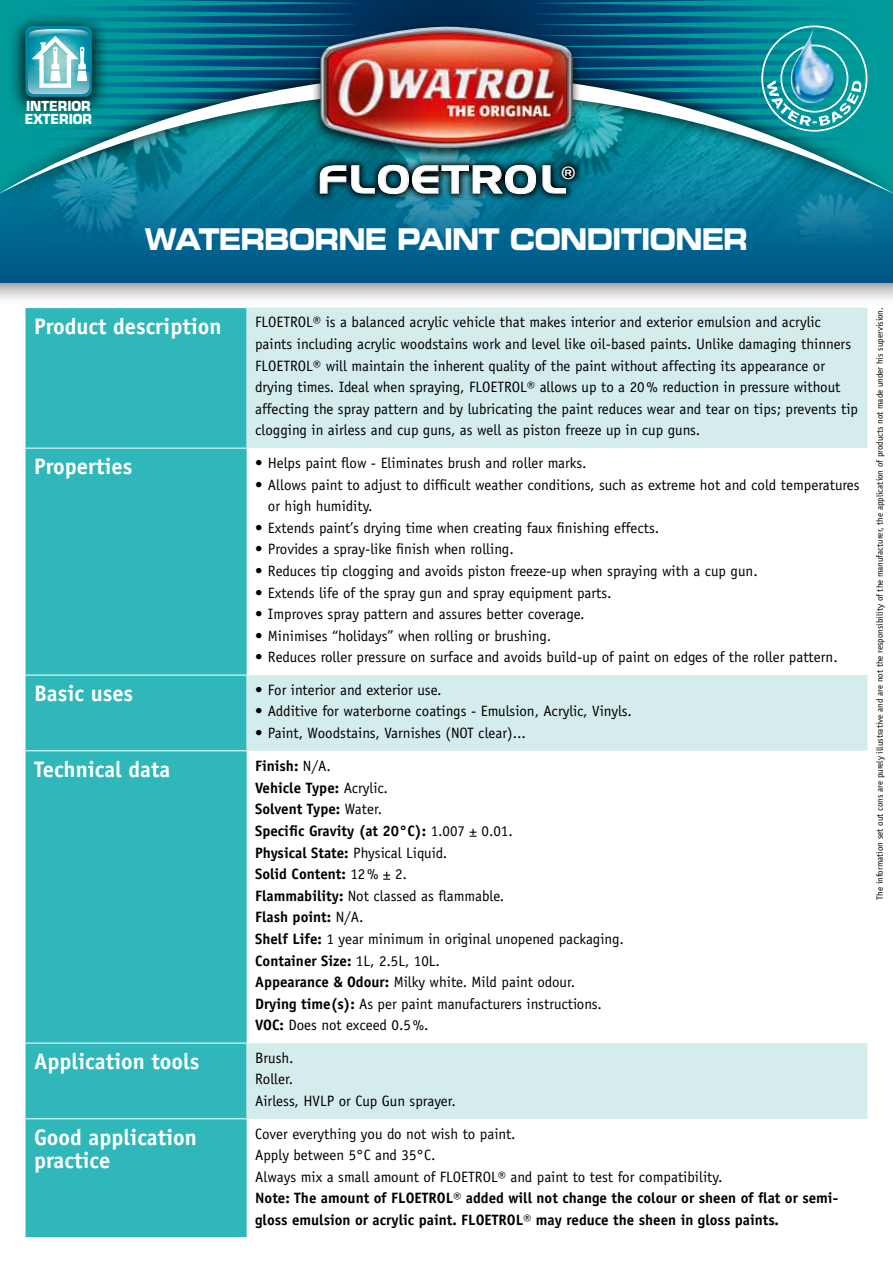
<style>
.page{position:relative;width:893px;height:1263px;background:#fff}
.page>*{position:absolute;margin:0;border:0;box-sizing:border-box;transform-origin:0 0}
.t1{font:39px "Denmark";letter-spacing:.07em;color:#fff}
.t2{font:30px "Eurostile Bold Extended Two";letter-spacing:-.04em;color:#fff;scale:.8 1}
.t3{font:700 22.5px/22.5px "Officina Sans";color:#fff}
.t4{font:17.55px "Denmark";color:#fff}
.t5{font:15px/21.6px "Officina Sans";color:#000}
.t6{font:700 15px/21.6px "Officina Sans";color:#000}
.t7{font:700 13.5px/13.5px "Eurostile";color:#fff;scale:.95 1}
.t8{font:9px "Officina Sans";color:#000}
.s1{font-weight:700}
</style>
<div class="page">
<div style="left:26px;top:308px;width:221px;height:929px;background:#2fb7b9"></div>
<svg style="left:247px;top:308px;width:620px;height:811px"></svg>
<hr style="left:26px;top:448px;width:221px;height:1px;background:#fff">
<hr style="left:26px;top:675px;width:221px;height:1px;background:#fff">
<hr style="left:26px;top:750px;width:221px;height:1px;background:#fff">
<hr style="left:26px;top:1043px;width:221px;height:1px;background:#fff">
<hr style="left:26px;top:1118px;width:221px;height:1px;background:#fff">
<div style="left:0;top:59px;width:893px;height:248px;background:#000;opacity:.75"></div>
<div style="left:0;top:83px;width:893px;height:200px;background:#005c8c"></div>
<img style="left:0;top:205px;width:893px;height:39px">
<svg style="left:0;top:194px;width:893px;height:11px;fill:#057b9c"></svg>
<svg style="left:312px;top:194px;width:272px;height:9px"></svg>
<img style="left:0;top:0;width:893px;height:194px">
<p class="t7" style="left:25px;top:99px;width:72px">IntERIOR<br>EXTERIOR</p>
<h1 class="t1" style="left:318px;top:156px;width:250px">FLOETROL</h1>
<p class="t4" style="left:562px;top:162px;width:14px">®</p>
<h2 class="t2" style="left:145px;top:218px;width:756px">WATERBORNE PAINT CONDITIONER</h2>
<h3 class="t3" style="left:34px;top:315px;width:189px">Product description</h3>
<p class="t5" style="left:255px;top:311px;width:604px">FLOETROL® is a balanced acrylic vehicle that makes interior and exterior emulsion and acrylic paints including acrylic woodstains work and level like oil-based paints. Unlike damaging thinners FLOETROL® will maintain the inherent quality of the paint without affecting its appearance or drying times. Ideal when spraying, FLOETROL® allows up to a 20% reduction in pressure without affecting the spray pattern and by lubricating the paint reduces wear and tear on tips; prevents tip clogging in airless and cup guns, as well as piston freeze up in cup guns.</p>
<h3 class="t3" style="left:34px;top:455px;width:100px">Properties</h3>
<p class="t5" style="left:255px;top:452px;width:333px">• Helps paint flow - Eliminates brush and roller marks.</p>
<p class="t5" style="left:268px;top:474px;width:593px;text-indent:-13px">• Allows paint to adjust to difficult weather conditions, such as extreme hot and cold temperatures or high humidity.</p>
<p class="t5" style="left:255px;top:517px;width:406px">• Extends paint’s drying time when creating faux finishing effects.</p>
<p class="t5" style="left:255px;top:538px;width:260px">• Provides a spray-like finish when rolling.</p>
<p class="t5" style="left:255px;top:560px;width:504px">• Reduces tip clogging and avoids piston freeze-up when spraying with a cup gun.</p>
<p class="t5" style="left:255px;top:582px;width:358px">• Extends life of the spray gun and spray equipment parts.</p>
<p class="t5" style="left:255px;top:603px;width:331px">• Improves spray pattern and assures better coverage.</p>
<p class="t5" style="left:255px;top:625px;width:298px">• Minimises “holidays” when rolling or brushing.</p>
<p class="t5" style="left:255px;top:646px;width:584px">• Reduces roller pressure on surface and avoids build-up of paint on edges of the roller pattern.</p>
<h3 class="t3" style="left:34px;top:682px;width:101px">Basic uses</h3>
<p class="t5" style="left:255px;top:679px;width:188px">• For interior and exterior use.</p>
<p class="t5" style="left:255px;top:701px;width:378px">• Additive for waterborne coatings - Emulsion, Acrylic, Vinyls.</p>
<p class="t5" style="left:255px;top:722px;width:272px">• Paint, Woodstains, Varnishes (NOT clear)...</p>
<h3 class="t3" style="left:34px;top:758px;width:138px">Technical data</h3>
<p class="t5" style="left:255px;top:755px;width:370px"><span class="s1">Finish:</span> N/A.<br><span class="s1">Vehicle Type:</span> Acrylic.<br><span class="s1">Solvent Type:</span> Water.<br><span class="s1">Specific Gravity (at 20°C):</span> 1.007 ± 0.01.<br><span class="s1">Physical State:</span> Physical Liquid.<br><span class="s1">Solid Content:</span> 12% ± 2.<br><span class="s1">Flammability:</span> Not classed as flammable.<br><span class="s1">Flash point:</span> N/A.<br><span class="s1">Shelf Life:</span> 1 year minimum in original unopened packaging.<br><span class="s1">Container Size:</span> 1L, 2.5L, 10L.<br><span class="s1">Appearance &amp; Odour:</span> Milky white. Mild paint odour.<br><span class="s1">Drying time(s):</span> As per paint manufacturers instructions.<br><span class="s1">VOC:</span> Does not exceed 0.5%.</p>
<h3 class="t3" style="left:34px;top:1050px;width:167px">Application tools</h3>
<p class="t5" style="left:255px;top:1047px;width:202px">Brush.<br>Roller.<br>Airless, HVLP or Cup Gun sprayer.</p>
<h3 class="t3" style="left:34px;top:1126px;width:164px">Good application practice</h3>
<p class="t5" style="left:255px;top:1123px;width:469px">Cover everything you do not wish to paint.<br>Apply between 5°C and 35°C.<br>Always mix a small amount of FLOETROL® and paint to test for compatibility.</p>
<p class="t6" style="left:255px;top:1187px;width:585px">Note: The amount of FLOETROL® added will not change the colour or sheen of flat or semi&shy;gloss emulsion or acrylic paint. FLOETROL® may reduce the sheen in gloss paints.</p>
<p class="t8" style="left:874px;top:900px;width:594px;rotate:-90deg">The information set out cons are purely illustrative and are not the responsibility of the manufacturer, the application of products not made under his supervision.</p>
</div>
